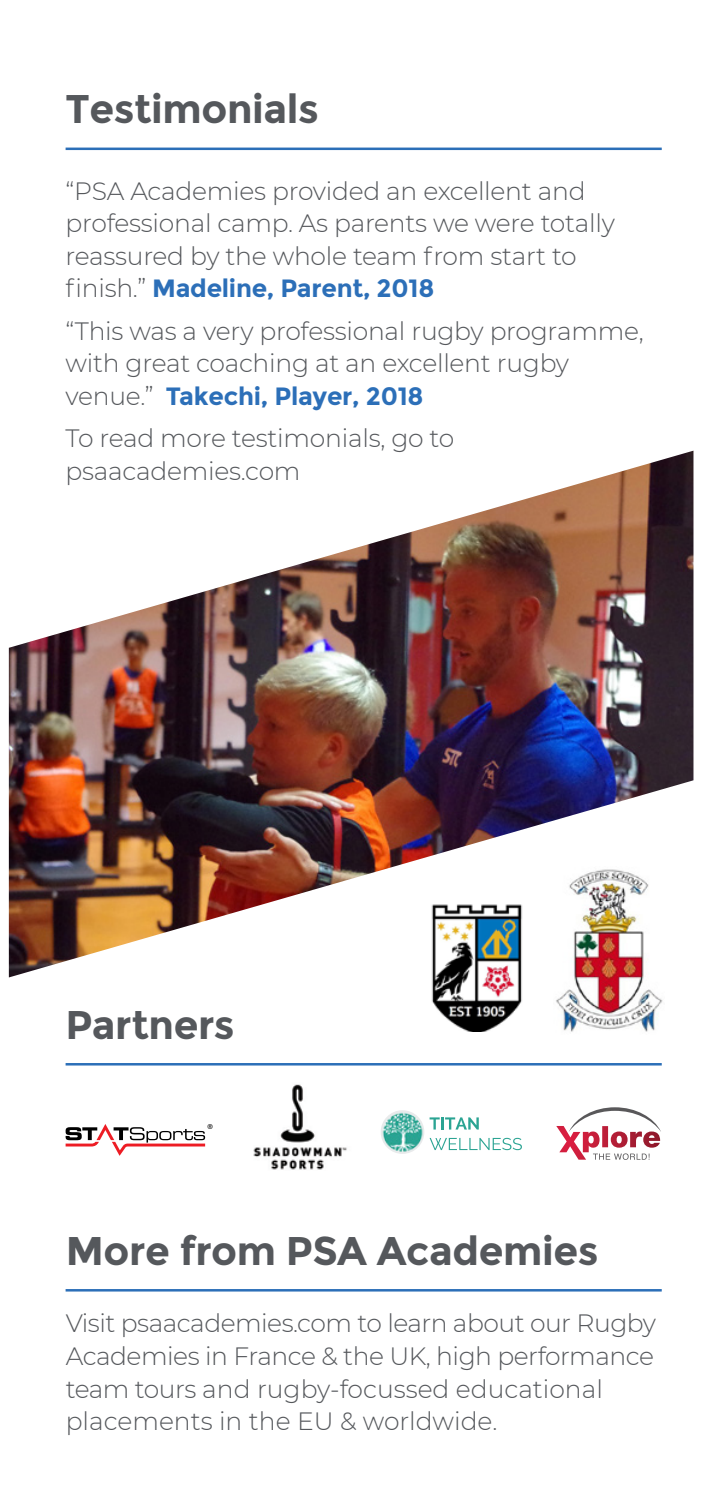
<style>
.page{position:relative;width:702px;height:1489px;background:#fff}
.page>*{position:absolute;margin:0;border:0;box-sizing:border-box;transform-origin:0 0}
.t1{font:700 40px "Montserrat";letter-spacing:-.01em;color:#55585c}
.t2{font:300 25px/32.5px "Montserrat";letter-spacing:-.01em;color:#55585c}
.t3{font:6.75px "Eurostile LT Std Ex 2";color:#000}
.s1{font-weight:700;color:#2c6fb8}
</style>
<div class="page">
<img style="left:9px;top:450px;width:684px;height:527px">
<hr style="left:66px;top:147px;width:595px;height:3px;background:#2c6fb8">
<hr style="left:66px;top:1062px;width:595px;height:3px;background:#2c6fb8">
<hr style="left:66px;top:1288px;width:595px;height:3px;background:#2c6fb8">
<img style="left:253px;top:1084px;width:94px;height:86px">
<svg style="left:66px;top:1124px;width:139px;height:31px"></svg>
<div style="left:377px;top:1106px;width:50px;height:50px;border:3px solid #fff;border-radius:50%"></div>
<img style="left:377px;top:1109px;width:50px;height:47px">
<svg style="left:429px;top:1117px;width:50px;height:12px"></svg>
<svg style="left:429px;top:1137px;width:93px;height:13px"></svg>
<img style="left:427px;top:904px;width:99px;height:127px">
<img style="left:553px;top:866px;width:111px;height:166px">
<svg style="left:556px;top:1107px;width:105px;height:52px"></svg>
<p class="t1" style="left:66px;top:85px;width:255px">Testimonials</p>
<p class="t2" style="left:66px;top:174px;width:551px">“PSA Academies provided an excellent and professional camp. As parents we were totally reassured by the whole team from start to finish.” <span class="s1">Madeline, Parent, 2018</span></p>
<p class="t2" style="left:66px;top:313px;width:579px">“This was a very professional rugby programme, with great coaching at an excellent rugby venue.” <span class="s1">Takechi, Player, 2018</span></p>
<p class="t2" style="left:66px;top:421px;width:390px">To read more testimonials, go to psaacademies.com</p>
<p class="t1" style="left:66px;top:1000px;width:171px">Partners</p>
<p class="t3" style="left:207px;top:1121px;width:7px">®</p>
<p class="t1" style="left:66px;top:1226px;width:534px">More from PSA Academies</p>
<p class="t2" style="left:66px;top:1306px;width:591px">Visit psaacademies.com to learn about our Rugby Academies in France &amp; the UK, high performance team tours and rugby-focussed educational placements in the EU &amp; worldwide.</p>
</div>
